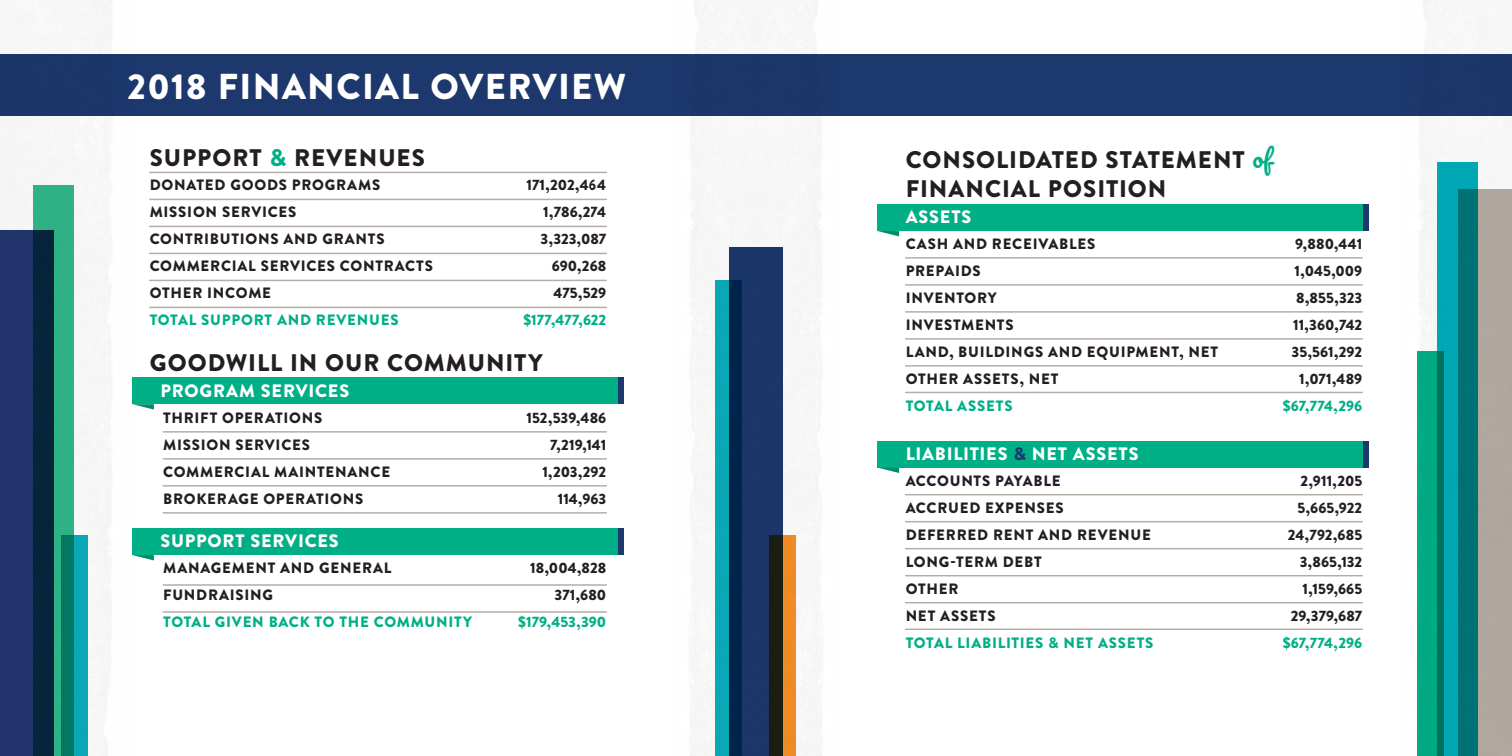
<style>
.page{position:relative;width:1512px;height:756px;background:#fff}
.page>*{position:absolute;margin:0;border:0;box-sizing:border-box;transform-origin:0 0}
.t1{font:900 36px "Brandon Grotesque";letter-spacing:.04em;color:#fff}
.t2{font:900 24px/28.8px "Brandon Grotesque";letter-spacing:.04em;color:#231f20}
.t3{font:900 18px "Brandon Grotesque";letter-spacing:.045em;color:#fff}
.t4{font:900 15px/27px "Brandon Grotesque";letter-spacing:.05em;color:#231f20}
.t5{font:900 15px/27px "Brandon Grotesque";color:#231f20;text-align:right}
.t6{font:900 15px "Brandon Grotesque";letter-spacing:.045em;color:#00af86}
.t7{font:900 15px "Brandon Grotesque";color:#00af86}
.t8{font:900 15px/27px "Brandon Grotesque";letter-spacing:.005em;color:#231f20;text-align:right}
.s1{color:#00af86}
.s2{font-family:"Pacifico";font-weight:400;color:#00af86}
.s3{color:#1d386d}
</style>
<div class="page">
<img style="left:0;top:0;width:133px;height:756px">
<img style="left:1398px;top:0;width:114px;height:756px">
<img style="left:675px;top:0;width:162px;height:756px">
<div style="left:0;top:230px;width:54px;height:526px;background:#233670"></div>
<svg style="left:34px;top:185px;width:40px;height:571px;background:#19675d"></svg>
<div style="left:1458px;top:189px;width:54px;height:567px;background:#afa79f"></div>
<svg style="left:1438px;top:162px;width:40px;height:594px;background:#008a92"></svg>
<div style="left:729px;top:248px;width:54px;height:508px;background:#1d386d"></div>
<svg style="left:1418px;top:351px;width:26px;height:405px;background:#009c79"></svg>
<svg style="left:61px;top:535px;width:27px;height:221px;background:#06918d"></svg>
<svg style="left:770px;top:535px;width:26px;height:221px;background:#85541b"></svg>
<div style="left:0;top:54px;width:1512px;height:61px;background:#1d386d"></div>
<svg style="left:716px;top:280px;width:26px;height:476px;background:#056581"></svg>
<hr style="left:150px;top:199px;width:456px;height:1px;background:#b6ada5">
<hr style="left:150px;top:226px;width:456px;height:1px;background:#b6ada5">
<hr style="left:150px;top:172px;width:456px;height:1px;background:#b6ada5">
<hr style="left:150px;top:253px;width:456px;height:1px;background:#b6ada5">
<hr style="left:150px;top:280px;width:456px;height:1px;background:#b6ada5">
<hr style="left:163px;top:431px;width:443px;height:2px;background:#b6ada5">
<hr style="left:163px;top:458px;width:443px;height:2px;background:#b6ada5">
<hr style="left:163px;top:485px;width:443px;height:2px;background:#b6ada5">
<hr style="left:163px;top:584px;width:443px;height:2px;background:#b6ada5">
<hr style="left:163px;top:611px;width:443px;height:2px;background:#b6ada5">
<hr style="left:163px;top:512px;width:443px;height:2px;background:#b6ada5">
<hr style="left:150px;top:307px;width:456px;height:1px;background:#b6ada5">
<div style="left:878px;top:204px;width:486px;height:27px;background:#00af86"></div>
<hr style="left:906px;top:257px;width:456px;height:2px;background:#b6ada5">
<hr style="left:906px;top:284px;width:456px;height:2px;background:#b6ada5">
<hr style="left:906px;top:311px;width:456px;height:2px;background:#b6ada5">
<hr style="left:906px;top:338px;width:456px;height:2px;background:#b6ada5">
<hr style="left:906px;top:365px;width:456px;height:2px;background:#b6ada5">
<hr style="left:906px;top:392px;width:456px;height:1px;background:#b6ada5">
<hr style="left:906px;top:494px;width:456px;height:1px;background:#b6ada5">
<hr style="left:906px;top:521px;width:456px;height:1px;background:#b6ada5">
<hr style="left:906px;top:548px;width:456px;height:1px;background:#b6ada5">
<hr style="left:906px;top:575px;width:456px;height:1px;background:#b6ada5">
<hr style="left:906px;top:602px;width:456px;height:1px;background:#b6ada5">
<hr style="left:906px;top:629px;width:456px;height:1px;background:#b6ada5">
<div style="left:1364px;top:204px;width:5px;height:27px;background:#1d386d"></div>
<svg style="left:878px;top:231px;width:21px;height:5px"></svg>
<div style="left:878px;top:441px;width:486px;height:27px;background:#00af86"></div>
<div style="left:1364px;top:441px;width:5px;height:27px;background:#1d386d"></div>
<svg style="left:879px;top:468px;width:20px;height:5px"></svg>
<div style="left:132px;top:377px;width:486px;height:27px;background:#00af86"></div>
<div style="left:618px;top:377px;width:6px;height:27px;background:#1d386d"></div>
<svg style="left:132px;top:404px;width:22px;height:6px"></svg>
<div style="left:132px;top:528px;width:486px;height:27px;background:#00af86"></div>
<div style="left:618px;top:528px;width:6px;height:27px;background:#1d386d"></div>
<svg style="left:132px;top:555px;width:22px;height:5px"></svg>
<h1 class="t1" style="left:128px;top:61px;width:500px">2018 FINANCIAL OVERVIEW</h1>
<h2 class="t2" style="left:150px;top:143px;width:277px">SUPPORT <span class="s1">&amp;</span> REVENUES</h2>
<p class="t4" style="left:150px;top:172px;width:285px">DONATED GOODS PROGRAMS<br>MISSION SERVICES<br>CONTRIBUTIONS AND GRANTS<br>COMMERCIAL SERVICES CONTRACTS<br>OTHER INCOME</p>
<p class="t6" style="left:150px;top:309px;width:251px">TOTAL SUPPORT AND REVENUES</p>
<p class="t5" style="left:526px;top:172px;width:81px">171,202,464<br>1,786,274<br>3,323,087<br>690,268<br>475,529</p>
<p class="t7" style="left:523px;top:309px;width:84px">$177,477,622</p>
<h2 class="t2" style="left:150px;top:349px;width:394px">GOODWILL IN OUR COMMUNITY</h2>
<p class="t3" style="left:160px;top:378px;width:190px">PROGRAM SERVICES</p>
<p class="t4" style="left:163px;top:405px;width:228px">THRIFT OPERATIONS<br>MISSION SERVICES<br>COMMERCIAL MAINTENANCE<br>BROKERAGE OPERATIONS</p>
<p class="t5" style="left:527px;top:405px;width:81px">152,539,486<br>7,219,141<br>1,203,292<br>114,963</p>
<p class="t3" style="left:160px;top:528px;width:180px">SUPPORT SERVICES</p>
<p class="t4" style="left:163px;top:555px;width:230px">MANAGEMENT AND GENERAL<br>FUNDRAISING</p>
<p class="t6" style="left:163px;top:612px;width:310px">TOTAL GIVEN BACK TO THE COMMUNITY</p>
<p class="t8" style="left:530px;top:555px;width:78px">18,004,828<br>371,680</p>
<p class="t7" style="left:518px;top:612px;width:90px">$179,453,390</p>
<h2 class="t2" style="left:906px;top:145px;width:368px">CONSOLIDATED STATEMENT <span class="s2">of<br></span>FINANCIAL POSITION</h2>
<p class="t3" style="left:906px;top:204px;width:67px">ASSETS</p>
<p class="t4" style="left:906px;top:230px;width:314px">CASH AND RECEIVABLES<br>PREPAIDS<br>INVENTORY<br>INVESTMENTS<br>LAND, BUILDINGS AND EQUIPMENT, NET<br>OTHER ASSETS, NET</p>
<p class="t6" style="left:906px;top:395px;width:109px">TOTAL ASSETS</p>
<p class="t5" style="left:1292px;top:230px;width:72px;text-align:center">9,880,441<br>1,045,009<br>8,855,323<br>11,360,742<br>35,561,292<br>1,071,489</p>
<p class="t6" style="left:1283px;top:395px;width:81px">$67,774,296</p>
<p class="t3" style="left:906px;top:441px;width:234px">LIABILITIES <span class="s3">&amp;</span> NET ASSETS</p>
<p class="t4" style="left:906px;top:467px;width:247px">ACCOUNTS PAYABLE<br>ACCRUED EXPENSES<br>DEFERRED RENT AND REVENUE<br>LONG-TERM DEBT<br>OTHER<br>NET ASSETS</p>
<p class="t6" style="left:906px;top:632px;width:249px">TOTAL LIABILITIES &amp; NET ASSETS</p>
<p class="t5" style="left:1288px;top:467px;width:76px">2,911,205<br>5,665,922<br>24,792,685<br>3,865,132<br>1,159,665<br>29,379,687</p>
<p class="t6" style="left:1283px;top:632px;width:81px">$67,774,296</p>
</div>
